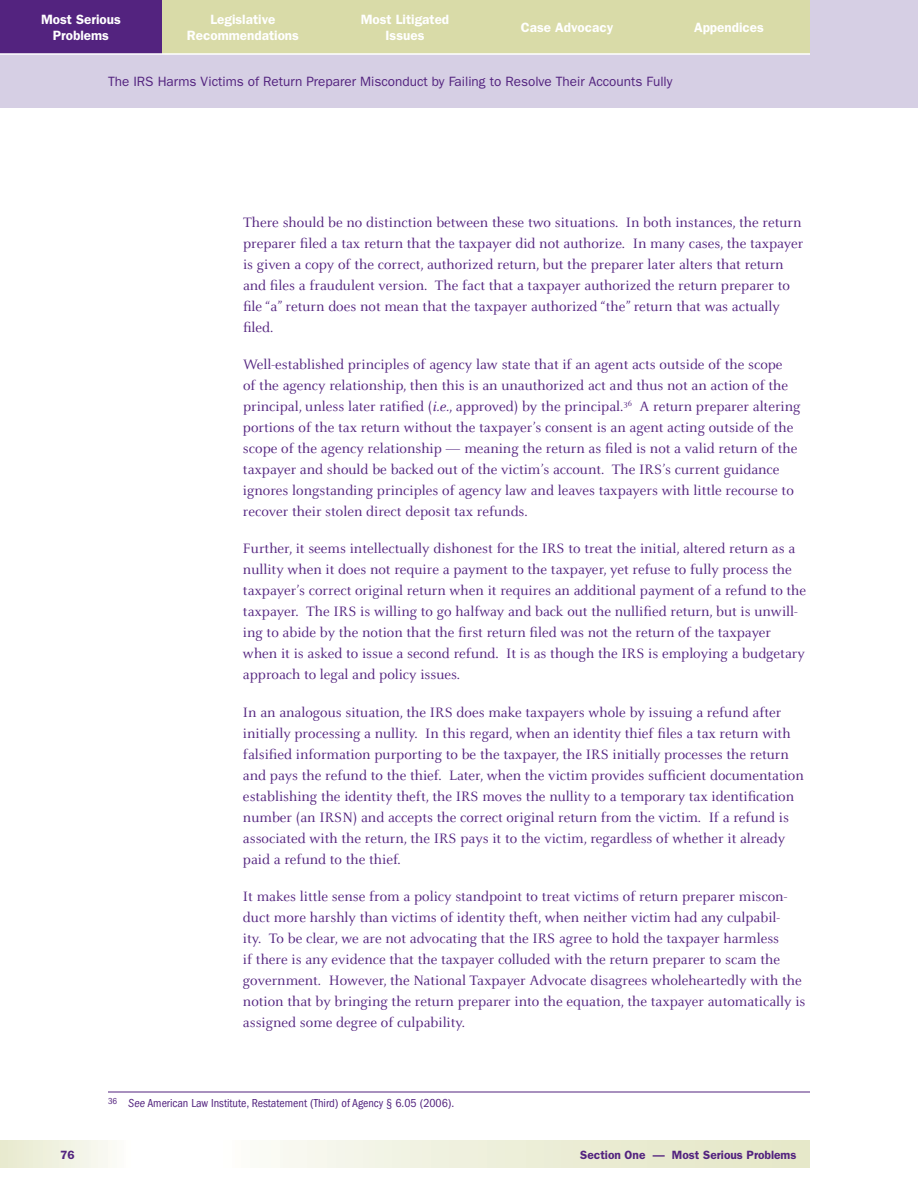
<style>
.page{position:relative;width:918px;height:1188px;background:#fff}
.page>*{position:absolute;margin:0;border:0;box-sizing:border-box;transform-origin:0 0}
.Body_Text{font:15px/21px "Celeste";color:#53237f}
.t1{font:600 13.5px/16.5px "Franklin Gothic";color:#fff;text-align:center}
.t2{font:13.5px "Franklin Gothic";color:#53237f}
.IGNORE_Footnote{font:condensed 12px "Franklin Gothic";color:#53237f}
.t3{font:600 12px "Franklin Gothic";color:#53237f}
.s1{font-style:italic}
</style>
<div class="page">
<div style="left:0;top:0;width:918px;height:108px;background:#d6cfe4"></div>
<svg style="left:271px;top:1141px;width:539px;height:27px;background:#edeed9"></svg>
<div style="left:0;top:1141px;width:148px;height:27px;background:linear-gradient(to right,#e7e9cc,#fff)"></div>
<div style="left:0;top:0;width:162px;height:54px;background:#53237f"></div>
<div style="left:162px;top:0;width:162px;height:54px;background:#d9dba8"></div>
<div style="left:324px;top:0;width:162px;height:54px;background:#d9dba8"></div>
<div style="left:648px;top:0;width:162px;height:54px;background:#d9dba8"></div>
<div style="left:486px;top:0;width:162px;height:54px;background:#d9dba8"></div>
<hr style="left:0;top:53px;width:810px;height:2px;background:#fff">
<hr style="left:108px;top:1092px;width:702px;height:1px;background:#53237f">
<p class="t1" style="left:187px;top:11px;width:114px">Legislative<br>Recommendations</p>
<p class="t1" style="left:41px;top:11px;width:81px">Most Serious<br>Problems</p>
<p class="t1" style="left:361px;top:11px;width:90px">Most Litigated<br>Issues</p>
<p class="t1" style="left:521px;top:19px;width:94px">Case Advocacy</p>
<p class="t1" style="left:694px;top:19px;width:71px">Appendices</p>
<p class="t2" style="left:108px;top:74px;width:566px">The IRS Harms Victims of Return Preparer Misconduct by Failing to Resolve Their Accounts Fully</p>
<p class="Body_Text" style="left:243px;top:212px;width:562px">There should be no distinction between these two situations. In both instances, the return preparer filed a tax return that the taxpayer did not authorize. In many cases, the taxpayer is given a copy of the correct, authorized return, but the preparer later alters that return and files a fraudulent version. The fact that a taxpayer authorized the return preparer to file “a” return does not mean that the taxpayer authorized “the” return that was actually filed.</p>
<p class="Body_Text" style="left:243px;top:354px;width:559px">Well-established principles of agency law state that if an agent acts outside of the scope<br>of the agency relationship, then this is an unauthorized act and thus not an action of the principal, unless later ratified (<span class="s1">i.e.</span>, approved) by the principal.<sup>36</sup> A return preparer altering portions of the tax return without the taxpayer’s consent is an agent acting outside of the scope of the agency relationship — meaning the return as filed is not a valid return of the taxpayer and should be backed out of the victim’s account. The IRS’s current guidance ignores longstanding principles of agency law and leaves taxpayers with little recourse to recover their stolen direct deposit tax refunds.</p>
<p class="Body_Text" style="left:243px;top:539px;width:565px">Further, it seems intellectually dishonest for the IRS to treat the initial, altered return as a nullity when it does not require a payment to the taxpayer, yet refuse to fully process the taxpayer’s correct original return when it requires an additional payment of a refund to the taxpayer. The IRS is willing to go halfway and back out the nullified return, but is unwill&shy;ing to abide by the notion that the first return filed was not the return of the taxpayer when it is asked to issue a second refund. It is as though the IRS is employing a budgetary approach to legal and policy issues.</p>
<p class="Body_Text" style="left:243px;top:702px;width:562px">In an analogous situation, the IRS does make taxpayers whole by issuing a refund after initially processing a nullity. In this regard, when an identity thief files a tax return with falsified information purporting to be the taxpayer, the IRS initially processes the return and pays the refund to the thief. Later, when the victim provides sufficient documentation establishing the identity theft, the IRS moves the nullity to a temporary tax identification number (an IRSN) and accepts the correct original return from the victim. If a refund is associated with the return, the IRS pays it to the victim, regardless of whether it already paid a refund to the thief.</p>
<p class="Body_Text" style="left:243px;top:886px;width:564px">It makes little sense from a policy standpoint to treat victims of return preparer miscon&shy;duct more harshly than victims of identity theft, when neither victim had any culpabil-<br>ity. To be clear, we are not advocating that the IRS agree to hold the taxpayer harmless<br>if there is any evidence that the taxpayer colluded with the return preparer to scam the government. However, the National Taxpayer Advocate disagrees wholeheartedly with the notion that by bringing the return preparer into the equation, the taxpayer automatically is assigned some degree of culpability.</p>
<p class="IGNORE_Footnote" style="left:108px;top:1096px;width:348px"><sup>36</sup> <span class="s1">See</span> American Law Institute, Restatement (Third) of Agency § 6.05 (2006).</p>
<p class="t3" style="left:60px;top:1148px;width:16px">76</p>
<p class="t3" style="left:580px;top:1148px;width:218px">Section One — Most Serious Problems</p>
</div>
